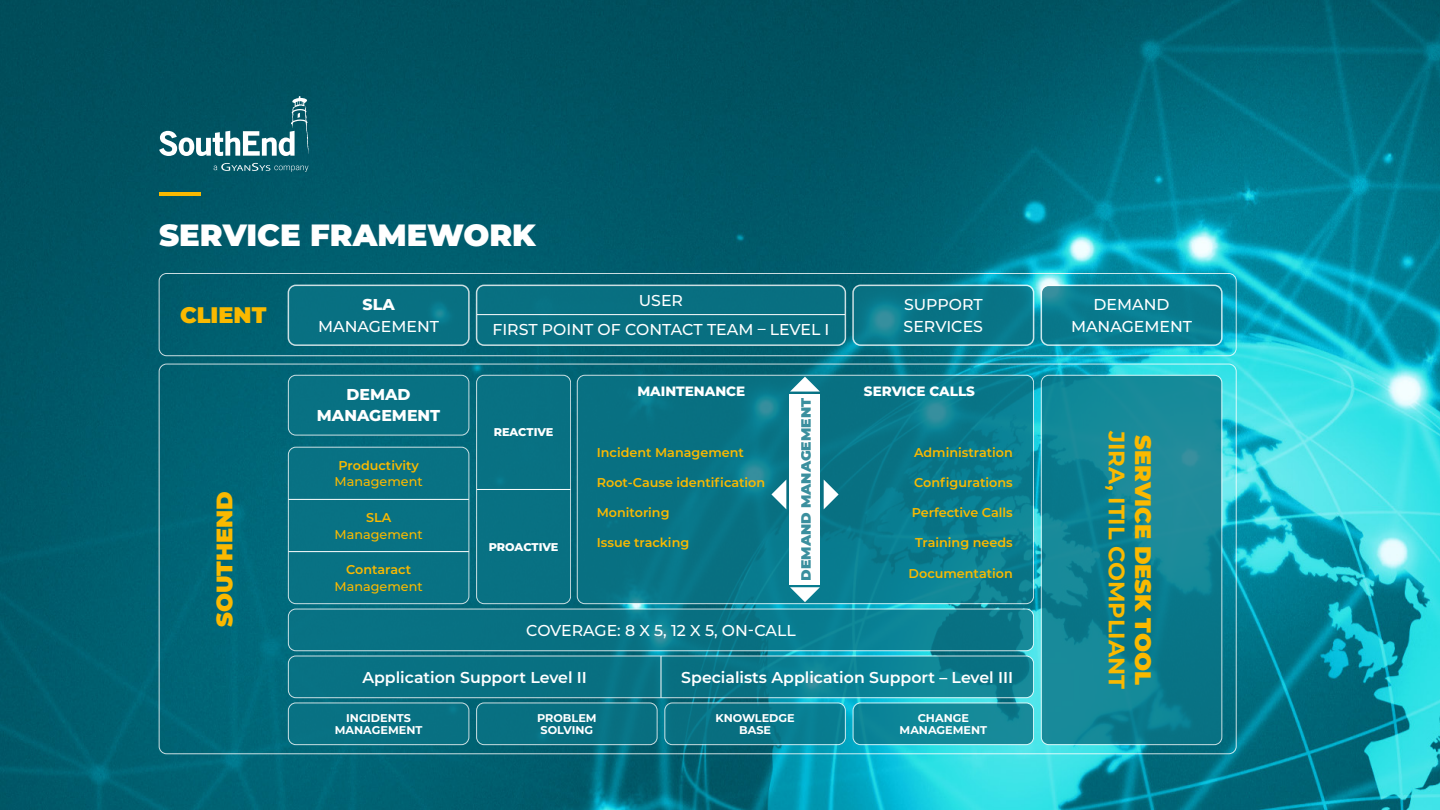
<style>
.page{position:relative;width:1440px;height:810px;background:#fff}
.page>*{position:absolute;margin:0;border:0;box-sizing:border-box;transform-origin:0 0}
.t1{font:900 30.67px "Montserrat";color:#fff}
.t2{font:900 22.5px "Montserrat";color:#fab900}
.t3{font:700 22.5px "Montserrat";color:#fab900}
.t4{font:500 15.75px/21.3px "Montserrat";color:#fff;text-align:center}
.t5{font:600 15.75px "Montserrat";color:#fff}
.t6{font:800 15.75px/21.3px "Montserrat";color:#fff;text-align:center}
.t7{font:900 13.58px "Montserrat";color:#0b7486}
.t8{font:800 13.5px "Montserrat";color:#fff}
.t9{font:600 12.75px "Montserrat";color:#fab900}
.t10{font:500 12.75px "Montserrat";color:#fab900}
.t11{font:700 11.25px/12.3px "Montserrat";color:#fff;text-align:center}
.t12{font:800 11.25px "Montserrat";letter-spacing:-.005em;color:#fff}
</style>
<div class="page">
<img style="left:0;top:0;width:1440px;height:810px">
<hr style="left:159px;top:192px;width:41px;height:4px;background:#fab900">
<div style="left:159px;top:273px;width:1078px;height:83px;border:1px solid #fff;border-radius:8px"></div>
<div style="left:288px;top:285px;width:181px;height:60px;background:#0b7486;border-radius:8px"></div>
<div style="left:288px;top:285px;width:182px;height:61px;border:2px solid #fff;border-radius:8px"></div>
<div style="left:853px;top:285px;width:181px;height:60px;background:#0b7486;border-radius:8px"></div>
<div style="left:852px;top:285px;width:182px;height:61px;border:2px solid #fff;border-radius:8px"></div>
<div style="left:1041px;top:285px;width:181px;height:60px;background:#087b8e;border-radius:8px"></div>
<div style="left:1041px;top:285px;width:182px;height:61px;border:2px solid #fff;border-radius:8px"></div>
<div style="left:477px;top:285px;width:368px;height:60px;background:#0b7486;border-radius:8px"></div>
<div style="left:476px;top:285px;width:370px;height:61px;border:2px solid #fff;border-radius:8px"></div>
<div style="left:288px;top:375px;width:181px;height:60px;background:#0b7486;border-radius:8px"></div>
<div style="left:288px;top:375px;width:181px;height:60px;border:1px solid #fff;border-radius:8px"></div>
<div style="left:288px;top:447px;width:181px;height:157px;background:#0b7486;border-radius:8px"></div>
<div style="left:288px;top:447px;width:181px;height:157px;border:1px solid #fff;border-radius:8px"></div>
<svg style="left:577px;top:375px;width:457px;height:229px;fill:#087486"></svg>
<div style="left:577px;top:375px;width:457px;height:229px;border:1px solid #fff;border-radius:8px"></div>
<div style="left:477px;top:375px;width:94px;height:229px;background:#0b7486;border-radius:8px"></div>
<div style="left:476px;top:375px;width:95px;height:229px;border:1px solid #fff;border-radius:8px"></div>
<div style="left:288px;top:703px;width:181px;height:42px;background:#0b7486;border-radius:8px"></div>
<div style="left:288px;top:703px;width:181px;height:42px;border:1px solid #fff;border-radius:8px"></div>
<div style="left:853px;top:703px;width:181px;height:42px;background:#128999;border-radius:8px"></div>
<div style="left:853px;top:703px;width:181px;height:42px;border:1px solid #fff;border-radius:8px"></div>
<div style="left:665px;top:703px;width:180px;height:42px;background:linear-gradient(to right,#086b7c,#098094);border-radius:8px"></div>
<div style="left:664px;top:703px;width:182px;height:42px;border:1px solid #fff;border-radius:8px"></div>
<div style="left:477px;top:703px;width:180px;height:42px;background:#0b7486;border-radius:8px"></div>
<div style="left:476px;top:703px;width:182px;height:42px;border:1px solid #fff;border-radius:8px"></div>
<svg style="left:288px;top:656px;width:746px;height:42px;fill:#087183"></svg>
<div style="left:288px;top:656px;width:746px;height:42px;border:1px solid #fff;border-radius:8px"></div>
<div style="left:288px;top:609px;width:746px;height:42px;background:linear-gradient(to right,#086f81,#0b7e90);border-radius:8px"></div>
<div style="left:288px;top:609px;width:746px;height:42px;border:1px solid #fff;border-radius:8px"></div>
<svg style="left:1041px;top:375px;width:181px;height:370px"></svg>
<div style="left:1041px;top:375px;width:181px;height:370px;border:1px solid #fff;border-radius:8px"></div>
<hr style="left:477px;top:314px;width:368px;height:1px;background:#fff">
<hr style="left:661px;top:656px;width:1px;height:42px;background:#fff">
<hr style="left:477px;top:489px;width:94px;height:1px;background:#fff">
<hr style="left:288px;top:499px;width:181px;height:1px;background:#fff">
<hr style="left:288px;top:551px;width:181px;height:1px;background:#fff">
<div style="left:790px;top:394px;width:30px;height:191px;background:#fff"></div>
<svg style="left:771px;top:480px;width:15px;height:29px"></svg>
<svg style="left:824px;top:480px;width:15px;height:29px"></svg>
<svg style="left:790px;top:377px;width:30px;height:15px"></svg>
<svg style="left:790px;top:587px;width:30px;height:15px"></svg>
<svg style="left:159px;top:95px;width:150px;height:61px"></svg>
<svg style="left:214px;top:163px;width:94px;height:9px"></svg>
<h1 class="t1" style="left:159px;top:212px;width:378px">SERVICE FRAMEWORK</h1>
<h2 class="t2" style="left:180px;top:298px;width:88px">CLIENT</h2>
<p class="t6" style="left:362px;top:293px;width:34px">SLA</p>
<p class="t4" style="left:318px;top:315px;width:123px">MANAGEMENT</p>
<p class="t4" style="left:492px;top:285px;width:339px;line-height:29.2px">USER<br>FIRST POINT OF CONTACT TEAM – LEVEL I</p>
<p class="t4" style="left:904px;top:294px;width:81px;text-align:left">SUPPORT<br>SERVICES</p>
<p class="t4" style="left:1071px;top:294px;width:123px">DEMAND<br>MANAGEMENT</p>
<h2 class="t2" style="left:208px;top:627px;width:137px;rotate:-90deg">SOUTHEND</h2>
<p class="t6" style="left:317px;top:383px;width:125px">DEMAD<br>MANAGEMENT</p>
<p class="t8" style="left:637px;top:382px;width:109px">MAINTENANCE</p>
<p class="t8" style="left:864px;top:382px;width:113px">SERVICE CALLS</p>
<p class="t7" style="left:796px;top:581px;width:184px;rotate:-90deg">DEMAND MANAGEMENT</p>
<p class="t12" style="left:494px;top:424px;width:61px">REACTIVE</p>
<p class="t9" style="left:914px;top:443px;width:100px">Administration</p>
<p class="t9" style="left:914px;top:473px;width:100px">Configurations</p>
<p class="t9" style="left:912px;top:504px;width:103px">Perfective Calls</p>
<p class="t9" style="left:915px;top:534px;width:99px">Training needs</p>
<p class="t9" style="left:909px;top:564px;width:106px">Documentation</p>
<p class="t9" style="left:597px;top:443px;width:149px">Incident Management</p>
<p class="t9" style="left:597px;top:473px;width:170px">Root-Cause identification</p>
<p class="t9" style="left:597px;top:504px;width:74px">Monitoring</p>
<p class="t9" style="left:597px;top:534px;width:94px">Issue tracking</p>
<p class="t9" style="left:339px;top:456px;width:82px">Productivity</p>
<p class="t10" style="left:335px;top:473px;width:90px">Management</p>
<p class="t9" style="left:366px;top:508px;width:27px">SLA</p>
<p class="t10" style="left:335px;top:525px;width:90px">Management</p>
<p class="t9" style="left:346px;top:560px;width:67px">Contaract</p>
<p class="t10" style="left:335px;top:577px;width:90px">Management</p>
<p class="t12" style="left:489px;top:539px;width:71px">PROACTIVE</p>
<p class="t4" style="left:526px;top:619px;width:271px">COVERAGE: 8 X 5, 12 X 5, ON-CALL</p>
<p class="t5" style="left:362px;top:666px;width:226px">Application Support Level II</p>
<p class="t5" style="left:681px;top:666px;width:333px">Specialists Application Support – Level III</p>
<p class="t11" style="left:335px;top:711px;width:89px">INCIDENTS<br>MANAGEMENT</p>
<p class="t11" style="left:537px;top:711px;width:61px">PROBLEM<br>SOLVING</p>
<p class="t11" style="left:715px;top:711px;width:81px">KNOWLEDGE<br>BASE</p>
<p class="t11" style="left:900px;top:711px;width:89px">CHANGE<br>MANAGEMENT</p>
<h2 class="t3" style="left:1133px;top:431px;width:260px;rotate:90deg">JIRA, ITIL COMPLIANT</h2>
<h2 class="t2" style="left:1160px;top:435px;width:251px;rotate:90deg">SERVICE DESK TOOL</h2>
</div>
